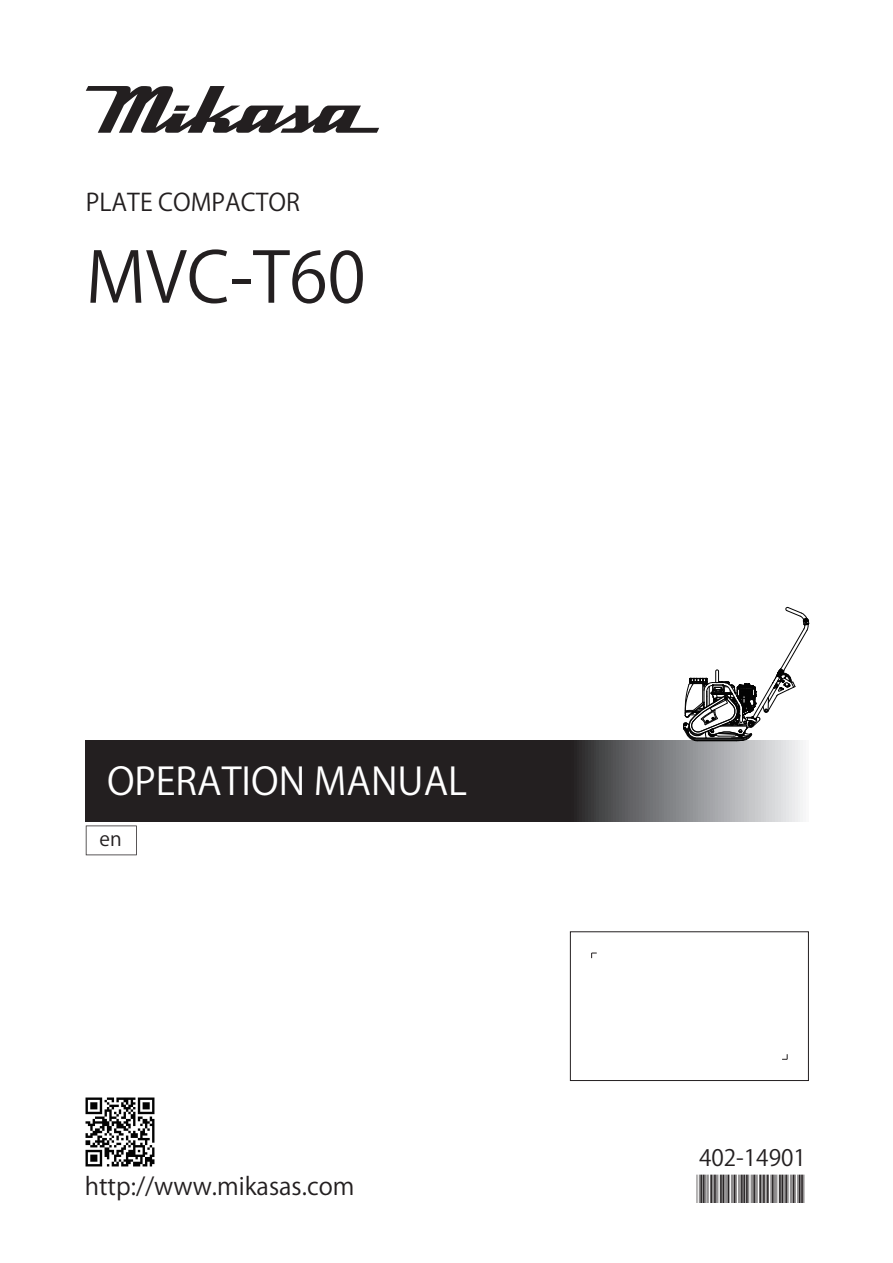
<style>
.page{position:relative;width:893px;height:1263px;background:#fff}
.page>*{position:absolute;margin:0;border:0;box-sizing:border-box;transform-origin:0 0}
.t1{font:69px "Koz Go Pro Regular 90 msp RKSJ H";color:#231f20}
.t2{font:37.5px "Koz Go Pro Regular 90 msp RKSJ H";color:#fff}
.t3{font:24px "Koz Go Pro Regular 90 msp RKSJ H";color:#231f20}
.t4{font:22.5px "Koz Go Pro Regular 90 msp RKSJ H";color:#231f20}
.t5{font:19.5px "Koz Go Pro Regular 90 msp RKSJ H";color:#231f20}
</style>
<div class="page">
<svg style="left:86px;top:86px;width:293px;height:47px"></svg>
<svg style="left:86px;top:741px;width:717px;height:80px;background:#454344"></svg>
<img style="left:85px;top:1097px;width:70px;height:70px">
<svg style="left:86px;top:826px;width:51px;height:29px"></svg>
<div style="left:570px;top:931px;width:239px;height:150px;border:1px solid #231f20"></div>
<svg style="left:591px;top:952px;width:6px;height:7px"></svg>
<svg style="left:782px;top:1054px;width:6px;height:6px"></svg>
<svg style="left:683px;top:607px;width:126px;height:135px"></svg>
<p class="t3" style="left:86px;top:193px;width:216px">PLATE COMPACTOR</p>
<h1 class="t1" style="left:86px;top:251px;width:281px">MVC-T60</h1>
<h2 class="t2" style="left:107px;top:767px;width:362px">OPERATION MANUAL</h2>
<p class="t5" style="left:100px;top:832px;width:24px">en</p>
<p class="t3" style="left:85px;top:1177px;width:271px">http://www.mikasas.com</p>
<p class="t4" style="left:699px;top:1149px;width:108px">402-14901</p>
</div>
